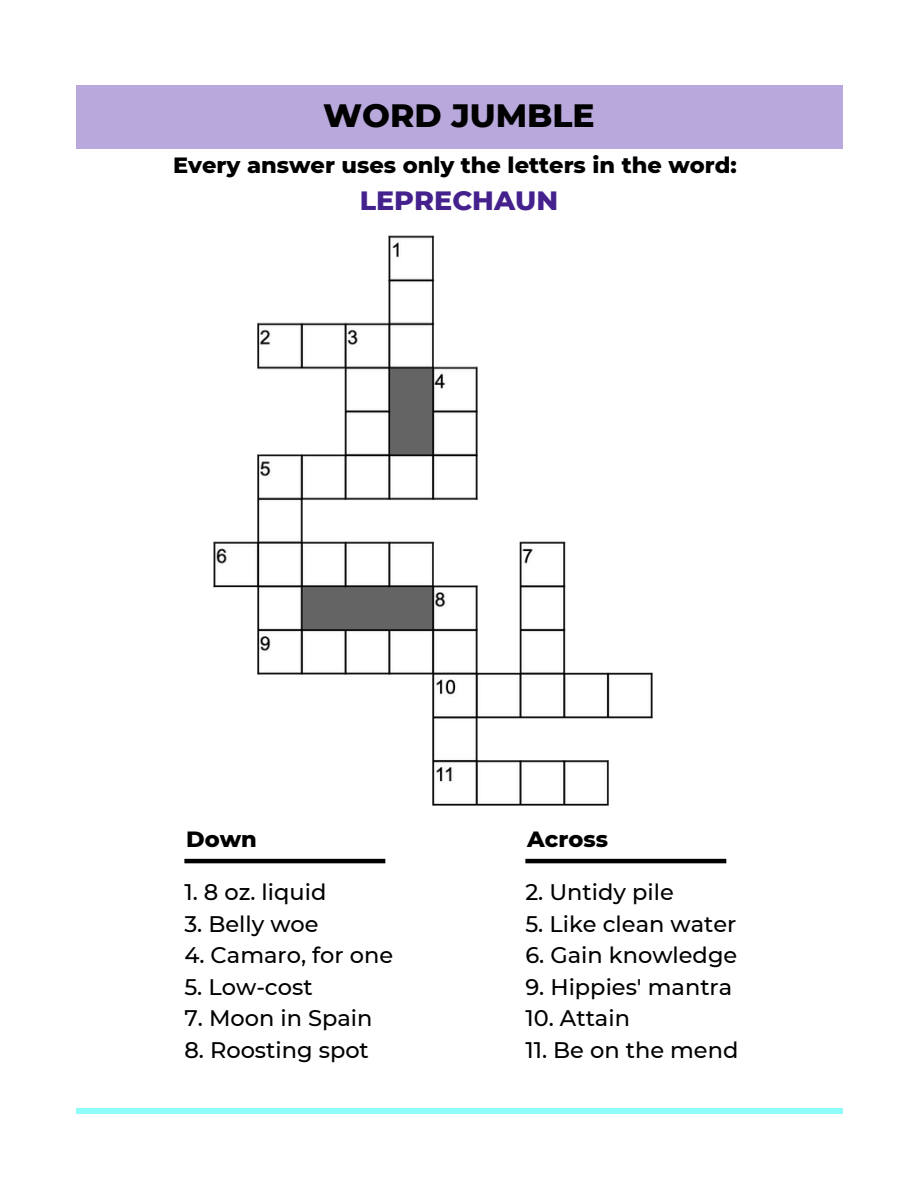
<style>
.page{position:relative;width:918px;height:1188px;background:#fff}
.page>*{position:absolute;margin:0;border:0;box-sizing:border-box;transform-origin:0 0}
.t1{font:800 33px "Montserrat";color:#000}
.t2{font:800 27px "Montserrat";color:#44218d}
.t3{font:500 22.5px "Montserrat";color:#000}
.t4{font:800 22.5px "Montserrat";color:#000}
</style>
<div class="page">
<hr style="left:184px;top:859px;width:201px;height:4px;background:#000">
<hr style="left:525px;top:859px;width:201px;height:4px;background:#000">
<div style="left:76px;top:85px;width:766px;height:63px;background:#b9a8db"></div>
<div style="left:76px;top:1108px;width:766px;height:6px;background:#90fcf9"></div>
<img style="left:213px;top:235px;width:440px;height:571px">
<p class="t1" style="left:323px;top:95px;width:273px">WORD JUMBLE</p>
<h2 class="t4" style="left:173px;top:151px;width:565px">Every answer uses only the letters in the word:</h2>
<p class="t2" style="left:360px;top:184px;width:200px">LEPRECHAUN</p>
<p class="t4" style="left:186px;top:825px;width:72px">Down</p>
<p class="t4" style="left:527px;top:825px;width:82px">Across</p>
<p class="t3" style="left:184px;top:879px;width:143px">1. 8 oz. liquid</p>
<p class="t3" style="left:184px;top:910px;width:136px">3. Belly woe</p>
<p class="t3" style="left:184px;top:942px;width:210px">4. Camaro, for one</p>
<p class="t3" style="left:184px;top:973px;width:130px">5. Low-cost</p>
<p class="t3" style="left:184px;top:1005px;width:190px">7. Moon in Spain</p>
<p class="t3" style="left:184px;top:1036px;width:186px">8. Roosting spot</p>
<p class="t3" style="left:525px;top:879px;width:150px">2. Untidy pile</p>
<p class="t3" style="left:525px;top:910px;width:213px">5. Like clean water</p>
<p class="t3" style="left:525px;top:942px;width:213px">6. Gain knowledge</p>
<p class="t3" style="left:525px;top:973px;width:208px">9. Hippies' mantra</p>
<p class="t3" style="left:525px;top:1005px;width:106px">10. Attain</p>
<p class="t3" style="left:525px;top:1036px;width:215px">11. Be on the mend</p>
</div>
